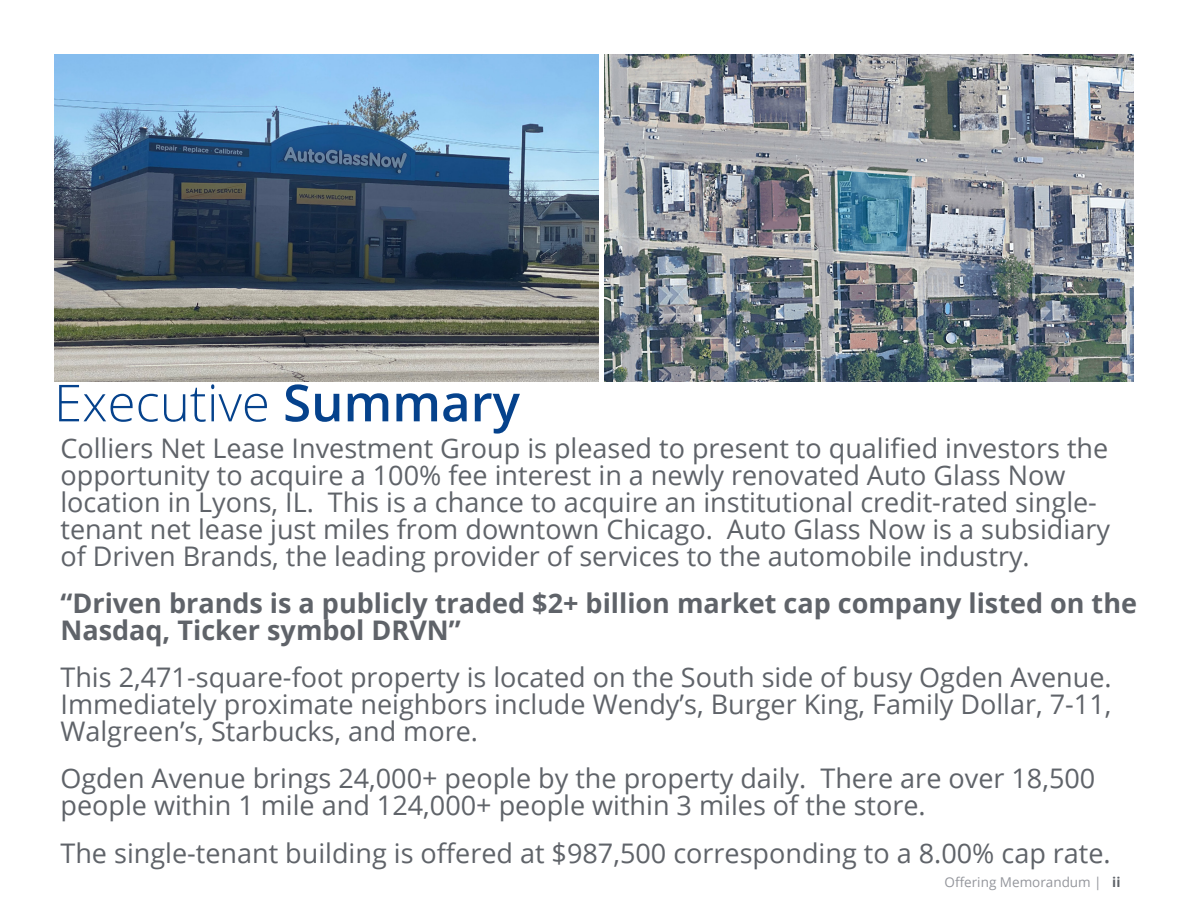
<style>
.page{position:relative;width:1188px;height:918px;background:#fff}
.page>*{position:absolute;margin:0;border:0;box-sizing:border-box;transform-origin:0 0}
.t1{font:300 51px "Open Sans";color:#05428c}
.Body_Subheading_-_Dark_Blue_CMYK{font:27px/27px "Open Sans";color:#5f6369}
.Body_Subheading_-_Dark_Blue_CMYK-2{font:700 27px/27px "Open Sans";color:#5f6369}
.t2{font:13.5px "Open Sans";color:#94969c}
.s1{font-weight:600}
.s2{font-weight:700;color:#5f6369}
</style>
<div class="page">
<img style="left:605px;top:54px;width:529px;height:328px">
<img style="left:54px;top:54px;width:544px;height:328px">
<img style="left:833px;top:165px;width:84px;height:91px">
<p class="t1" style="left:54px;top:368px;width:467px">Executive <span class="s1">Summary</span></p>
<p class="Body_Subheading_-_Dark_Blue_CMYK" style="left:60px;top:434px;width:1051px">Colliers Net Lease Investment Group is pleased to present to qualified investors the opportunity to acquire a 100% fee interest in a newly renovated Auto Glass Now location in Lyons, IL. This is a chance to acquire an institutional credit-rated single&shy;tenant net lease just miles from downtown Chicago. Auto Glass Now is a subsidiary of Driven Brands, the leading provider of services to the automobile industry.</p>
<p class="Body_Subheading_-_Dark_Blue_CMYK-2" style="left:60px;top:589px;width:1078px">“Driven brands is a publicly traded $2+ billion market cap company listed on the<br>Nasdaq, Ticker symbol DRVN”</p>
<p class="Body_Subheading_-_Dark_Blue_CMYK" style="left:60px;top:663px;width:1053px;text-align:justify">This 2,471-square-foot property is located on the South side of busy Ogden Avenue.<br>Immediately proximate neighbors include Wendy’s, Burger King, Family Dollar, 7-11, Walgreen’s, Starbucks, and more.</p>
<p class="Body_Subheading_-_Dark_Blue_CMYK" style="left:60px;top:764px;width:1036px">Ogden Avenue brings 24,000+ people by the property daily. There are over 18,500 people within 1 mile and 124,000+ people within 3 miles of the store.</p>
<p class="Body_Subheading_-_Dark_Blue_CMYK" style="left:60px;top:839px;width:1052px">The single-tenant building is offered at $987,500 corresponding to a 8.00% cap rate.</p>
<p class="t2" style="left:945px;top:873px;width:177px">Offering Memorandum | <span class="s2">ii</span></p>
</div>
